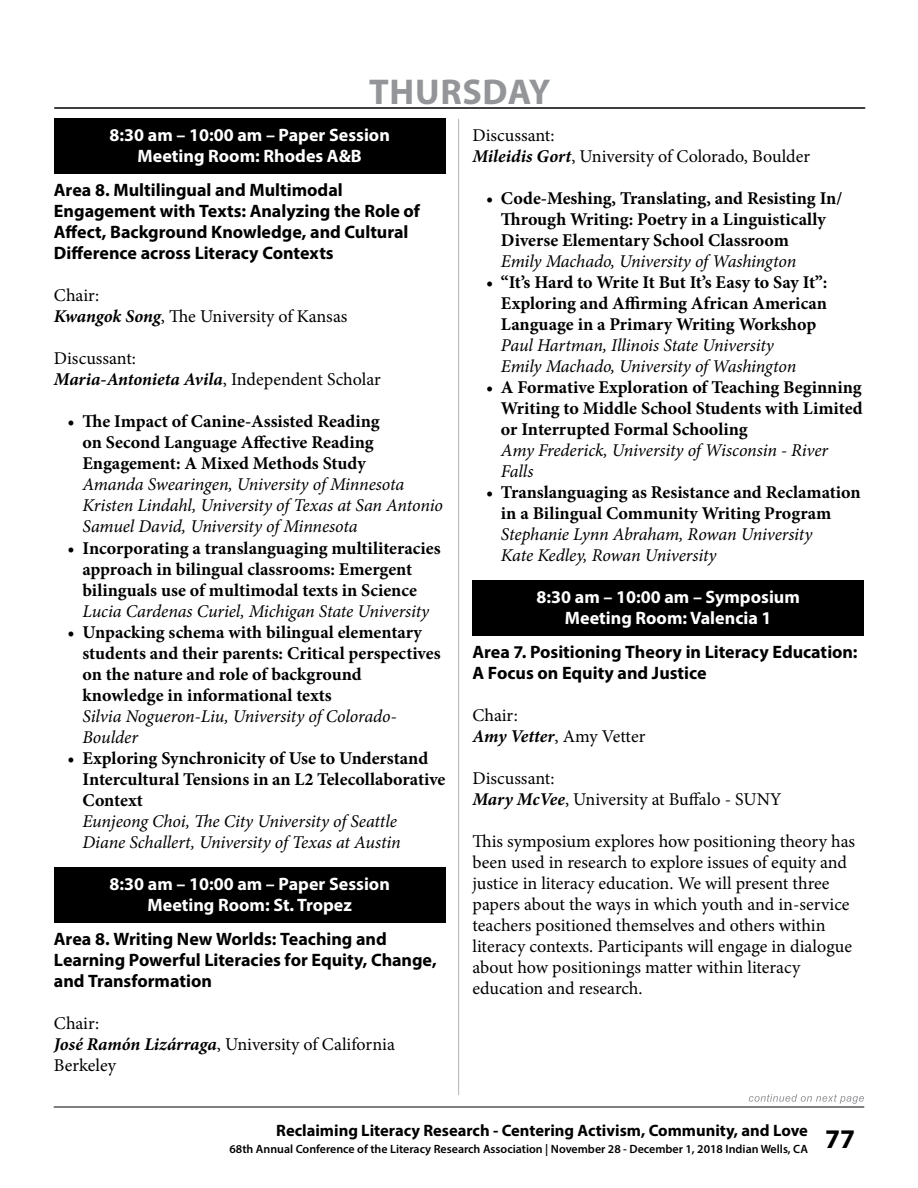
<style>
.page{position:relative;width:918px;height:1188px;background:#fff}
.page>*{position:absolute;margin:0;border:0;box-sizing:border-box;transform-origin:0 0}
.t1{font:700 36px "Myriad Pro";letter-spacing:.02em;color:#939598}
.t2{font:700 27px "Myriad Pro";color:#000}
.t3{font:700 18px/21px "Minion Pro";color:#000}
.t4{font:18px/21px "Minion Pro";color:#000}
.t5{font:italic 18px/21px "Minion Pro";letter-spacing:-.01em;color:#000}
.t6{font:700 18px/21px "Myriad Pro";color:#000}
.t7{font:700 18px/21px "Myriad Pro";color:#fff;text-align:center}
.t8{font:700 16.5px "Myriad Pro";color:#000}
.t9{font:600 12px "Myriad Pro";color:#000}
.s1{font-weight:700;font-style:italic}
</style>
<div class="page">
<hr style="left:54px;top:1107px;width:810px;height:1px;background:#000">
<hr style="left:55px;top:107px;width:810px;height:2px;background:#000">
<svg style="left:749px;top:1094px;width:115px;height:10px"></svg>
<hr style="left:458px;top:119px;width:1px;height:976px;background:#b1b4b6">
<div style="left:54px;top:119px;width:392px;height:33px;background:#000"></div>
<div style="left:54px;top:140px;width:392px;height:34px;background:#000"></div>
<div style="left:54px;top:867px;width:392px;height:34px;background:#000"></div>
<div style="left:54px;top:888px;width:392px;height:34px;background:#000"></div>
<div style="left:472px;top:580px;width:392px;height:34px;background:#000"></div>
<div style="left:472px;top:601px;width:392px;height:34px;background:#000"></div>
<h1 class="t1" style="left:369px;top:69px;width:183px">THURSDAY</h1>
<p class="t7" style="left:110px;top:124px;width:282px">8:30 am – 10:00 am – Paper Session<br>Meeting Room: Rhodes A&amp;B</p>
<p class="t6" style="left:54px;top:179px;width:368px">Area 8. Multilingual and Multimodal Engagement with Texts: Analyzing the Role of Affect, Background Knowledge, and Cultural Difference across Literacy Contexts</p>
<p class="t4" style="left:54px;top:285px;width:295px">Chair:<br><span class="s1">Kwangok Song</span>, The University of Kansas</p>
<p class="t4" style="left:54px;top:348px;width:328px">Discussant:<br><span class="s1">Maria-Antonieta Avila</span>, Independent Scholar</p>
<p class="t3" style="left:67px;top:411px;width:314px;text-align:center">• The Impact of Canine-Assisted Reading on Second Language Affective Reading<br>Engagement: A Mixed Methods Study</p>
<p class="t5" style="left:82px;top:474px;width:362px">Amanda Swearingen, University of Minnesota<br>Kristen Lindahl, University of Texas at San Antonio<br>Samuel David, University of Minnesota</p>
<p class="t3" style="left:82px;top:537px;width:360px;text-indent:-15px">• Incorporating a translanguaging multiliteracies approach in bilingual classrooms: Emergent bilinguals use of multimodal texts in Science</p>
<p class="t5" style="left:82px;top:600px;width:348px">Lucia Cardenas Curiel, Michigan State University</p>
<p class="t3" style="left:82px;top:621px;width:360px;text-indent:-15px">• Unpacking schema with bilingual elementary students and their parents: Critical perspectives on the nature and role of background knowledge in informational texts</p>
<p class="t5" style="left:82px;top:705px;width:316px">Silvia Nogueron-Liu, University of Colorado-<br>Boulder</p>
<p class="t3" style="left:82px;top:747px;width:365px;text-indent:-15px">• Exploring Synchronicity of Use to Understand<br>Intercultural Tensions in an L2 Telecollaborative<br>Context</p>
<p class="t5" style="left:82px;top:810px;width:320px">Eunjeong Choi, The City University of Seattle<br>Diane Schallert, University of Texas at Austin</p>
<p class="t7" style="left:110px;top:872px;width:282px">8:30 am – 10:00 am – Paper Session<br>Meeting Room: St. Tropez</p>
<p class="t6" style="left:54px;top:928px;width:384px">Area 8. Writing New Worlds: Teaching and<br>Learning Powerful Literacies for Equity, Change, and Transformation</p>
<p class="t4" style="left:54px;top:1013px;width:342px">Chair:<br><span class="s1">José Ramón Lizárraga</span>, University of California<br>Berkeley</p>
<p class="t4" style="left:472px;top:124px;width:339px">Discussant:<br><span class="s1">Mileidis Gort</span>, University of Colorado, Boulder</p>
<p class="t3" style="left:501px;top:187px;width:343px;text-indent:-15px">• Code-Meshing, Translating, and Resisting In/<br>Through Writing: Poetry in a Linguistically<br>Diverse Elementary School Classroom</p>
<p class="t5" style="left:501px;top:250px;width:297px">Emily Machado, University of Washington</p>
<p class="t3" style="left:501px;top:271px;width:328px;text-align:justify;text-indent:-15px">• “It’s Hard to Write It But It’s Easy to Say It”:<br>Exploring and Affirming African American Language in a Primary Writing Workshop</p>
<p class="t5" style="left:501px;top:334px;width:297px">Paul Hartman, Illinois State University<br>Emily Machado, University of Washington</p>
<p class="t3" style="left:501px;top:376px;width:363px;text-align:justify;text-indent:-15px">• A Formative Exploration of Teaching Beginning Writing to Middle School Students with Limited or Interrupted Formal Schooling</p>
<p class="t5" style="left:501px;top:439px;width:329px">Amy Frederick, University of Wisconsin - River<br>Falls</p>
<p class="t3" style="left:501px;top:481px;width:361px;text-indent:-15px">• Translanguaging as Resistance and Reclamation in a Bilingual Community Writing Program</p>
<p class="t5" style="left:501px;top:523px;width:313px">Stephanie Lynn Abraham, Rowan University<br>Kate Kedley, Rowan University</p>
<p class="t7" style="left:537px;top:585px;width:265px">8:30 am – 10:00 am – Symposium<br>Meeting Room: Valencia 1</p>
<p class="t6" style="left:472px;top:641px;width:387px">Area 7. Positioning Theory in Literacy Education:<br>A Focus on Equity and Justice</p>
<p class="t4" style="left:472px;top:705px;width:174px">Chair:<br><span class="s1">Amy Vetter</span>, Amy Vetter</p>
<p class="t4" style="left:472px;top:768px;width:311px">Discussant:<br><span class="s1">Mary McVee</span>, University at Buffalo - SUNY</p>
<p class="t4" style="left:472px;top:831px;width:384px">This symposium explores how positioning theory has been used in research to explore issues of equity and justice in literacy education. We will present three papers about the ways in which youth and in-service teachers positioned themselves and others within literacy contexts. Participants will engage in dialogue about how positionings matter within literacy education and research.</p>
<p class="t8" style="left:276px;top:1120px;width:533px">Reclaiming Literacy Research - Centering Activism, Community, and Love</p>
<p class="t9" style="left:230px;top:1141px;width:580px">68th Annual Conference of the Literacy Research Association | November 28 - December 1, 2018 Indian Wells, CA</p>
<h2 class="t2" style="left:825px;top:1121px;width:31px">77</h2>
</div>
